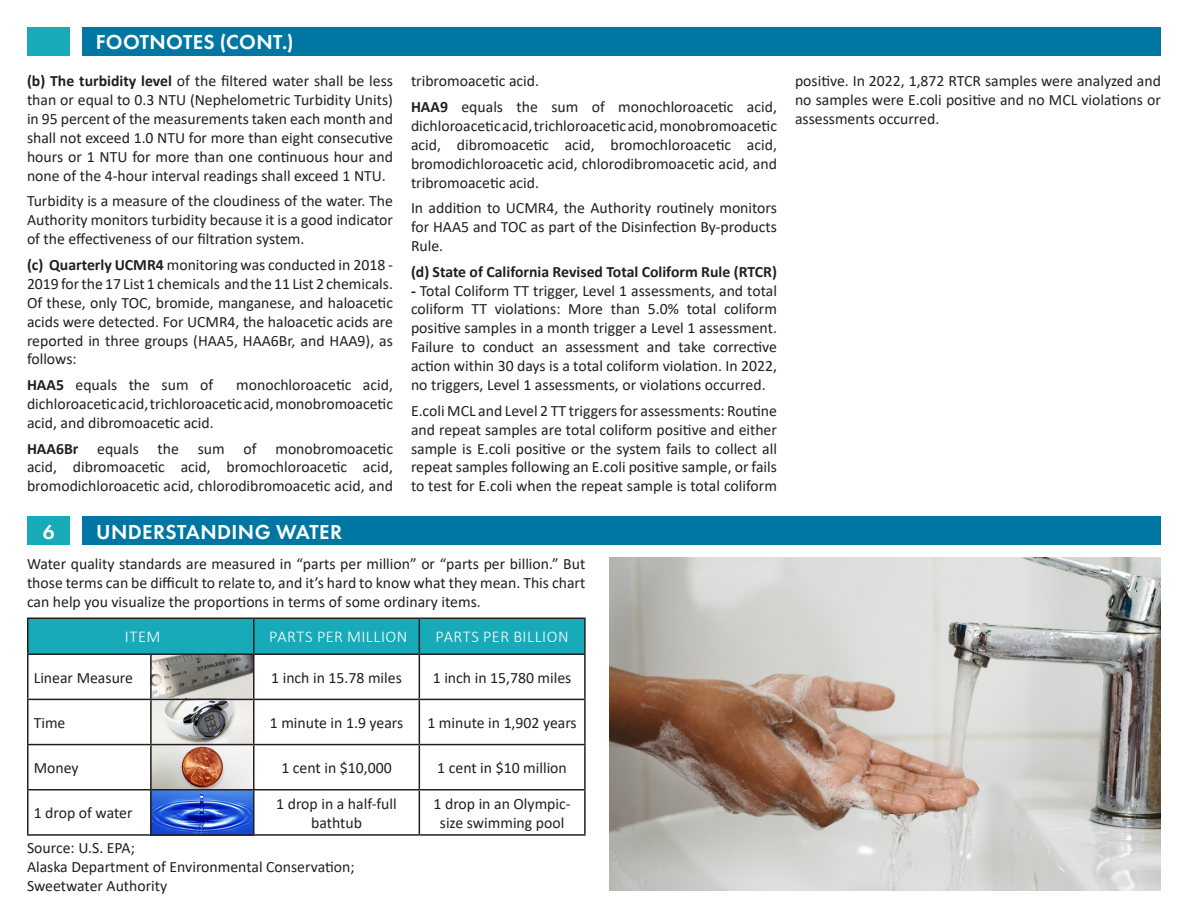
<style>
.page{position:relative;width:1188px;height:918px;background:#fff}
.page>*{position:absolute;margin:0;border:0;box-sizing:border-box;transform-origin:0 0}
.t1{font:600 21px "Futura PT";letter-spacing:.015em;color:#fff}
.t2{font:300 16.5px "Calibri";letter-spacing:.035em;color:#fff}
.Body_Text{font:15.75px/18.9px "Calibri";color:#231f20;text-align:justify}
.Body_Text-2{font:700 15.75px "Calibri";color:#231f20}
.s1{font-weight:700}
</style>
<div class="page">
<div style="left:82px;top:27px;width:1079px;height:29px;background:#0077a3"></div>
<div style="left:27px;top:27px;width:43px;height:29px;background:#17abba"></div>
<img style="left:152px;top:655px;width:101px;height:179px">
<div style="left:28px;top:619px;width:556px;height:34px;background:#17abba"></div>
<hr style="left:27px;top:618px;width:124px;height:1px;background:#231f20">
<hr style="left:27px;top:619px;width:1px;height:34px;background:#231f20">
<hr style="left:151px;top:618px;width:103px;height:1px;background:#231f20">
<hr style="left:254px;top:618px;width:165px;height:1px;background:#231f20">
<hr style="left:253px;top:619px;width:2px;height:34px;background:#231f20">
<hr style="left:419px;top:618px;width:167px;height:1px;background:#231f20">
<hr style="left:419px;top:619px;width:1px;height:34px;background:#231f20">
<hr style="left:584px;top:619px;width:2px;height:34px;background:#231f20">
<hr style="left:27px;top:653px;width:124px;height:2px;background:#231f20">
<hr style="left:27px;top:655px;width:1px;height:44px;background:#231f20">
<hr style="left:151px;top:653px;width:103px;height:2px;background:#231f20">
<hr style="left:150px;top:655px;width:2px;height:44px;background:#231f20">
<hr style="left:254px;top:653px;width:165px;height:2px;background:#231f20">
<hr style="left:253px;top:655px;width:2px;height:44px;background:#231f20">
<hr style="left:419px;top:653px;width:167px;height:2px;background:#231f20">
<hr style="left:419px;top:655px;width:1px;height:44px;background:#231f20">
<hr style="left:584px;top:655px;width:2px;height:44px;background:#231f20">
<hr style="left:27px;top:699px;width:124px;height:1px;background:#231f20">
<hr style="left:27px;top:700px;width:1px;height:44px;background:#231f20">
<hr style="left:151px;top:699px;width:103px;height:1px;background:#231f20">
<hr style="left:150px;top:700px;width:2px;height:44px;background:#231f20">
<hr style="left:254px;top:699px;width:165px;height:1px;background:#231f20">
<hr style="left:253px;top:700px;width:2px;height:44px;background:#231f20">
<hr style="left:419px;top:699px;width:167px;height:1px;background:#231f20">
<hr style="left:419px;top:700px;width:1px;height:44px;background:#231f20">
<hr style="left:584px;top:700px;width:2px;height:44px;background:#231f20">
<hr style="left:27px;top:744px;width:124px;height:1px;background:#231f20">
<hr style="left:27px;top:745px;width:1px;height:44px;background:#231f20">
<hr style="left:151px;top:744px;width:103px;height:1px;background:#231f20">
<hr style="left:150px;top:745px;width:2px;height:44px;background:#231f20">
<hr style="left:254px;top:744px;width:165px;height:1px;background:#231f20">
<hr style="left:253px;top:745px;width:2px;height:44px;background:#231f20">
<hr style="left:419px;top:744px;width:167px;height:1px;background:#231f20">
<hr style="left:419px;top:745px;width:1px;height:44px;background:#231f20">
<hr style="left:584px;top:745px;width:2px;height:44px;background:#231f20">
<hr style="left:27px;top:789px;width:124px;height:2px;background:#231f20">
<hr style="left:27px;top:791px;width:1px;height:43px;background:#231f20">
<hr style="left:151px;top:789px;width:103px;height:2px;background:#231f20">
<hr style="left:150px;top:791px;width:2px;height:43px;background:#231f20">
<hr style="left:254px;top:789px;width:165px;height:2px;background:#231f20">
<hr style="left:253px;top:791px;width:2px;height:43px;background:#231f20">
<hr style="left:419px;top:789px;width:167px;height:2px;background:#231f20">
<hr style="left:419px;top:791px;width:1px;height:43px;background:#231f20">
<hr style="left:584px;top:791px;width:2px;height:43px;background:#231f20">
<hr style="left:27px;top:834px;width:124px;height:2px;background:#231f20">
<hr style="left:151px;top:834px;width:103px;height:2px;background:#231f20">
<hr style="left:254px;top:834px;width:165px;height:2px;background:#231f20">
<hr style="left:419px;top:834px;width:167px;height:2px;background:#231f20">
<div style="left:83px;top:516px;width:1078px;height:29px;background:#0077a3"></div>
<div style="left:27px;top:516px;width:43px;height:29px;background:#17abba"></div>
<img style="left:609px;top:557px;width:552px;height:334px">
<p class="t1" style="left:96px;top:29px;width:199px">FOOTNOTES (CONT.)</p>
<p class="Body_Text" style="left:27px;top:71px;width:368px"><span class="s1">(b) The turbidity level</span> of the filtered water shall be less than or equal to 0.3 NTU (Nephelometric Turbidity Units) in 95 percent of the measurements taken each month and shall not exceed 1.0 NTU for more than eight consecutive hours or 1 NTU for more than one continuous hour and none of the 4-hour interval readings shall exceed 1 NTU.</p>
<p class="Body_Text" style="left:27px;top:191px;width:368px">Turbidity is a measure of the cloudiness of the water. The Authority monitors turbidity because it is a good indicator of the effectiveness of our filtration system.</p>
<p class="Body_Text" style="left:27px;top:255px;width:368px"><span class="s1">(c) Quarterly UCMR4</span> monitoring was conducted in 2018 - 2019 for the 17 List 1 chemicals and the 11 List 2 chemicals.<br>Of these, only TOC, bromide, manganese, and haloacetic acids were detected. For UCMR4, the haloacetic acids are reported in three groups (HAA5, HAA6Br, and HAA9), as follows:</p>
<p class="Body_Text" style="left:27px;top:375px;width:188px"><span class="s1">HAA5</span> equals the sum of</p>
<p class="Body_Text" style="left:27px;top:375px;width:368px;text-indent:209px">monochloroacetic acid, dichloroacetic acid, trichloroacetic acid, monobromoacetic acid, and dibromoacetic acid.</p>
<p class="Body_Text" style="left:27px;top:438px;width:368px"><span class="s1">HAA6Br</span> equals the sum of monobromoacetic acid, dibromoacetic acid, bromochloroacetic acid, bromodichloroacetic acid, chlorodibromoacetic acid, and</p>
<p class="t1" style="left:43px;top:519px;width:13px">6</p>
<p class="t1" style="left:96px;top:519px;width:247px">UNDERSTANDING WATER</p>
<p class="Body_Text" style="left:411px;top:71px;width:130px">tribromoacetic acid.</p>
<p class="Body_Text" style="left:411px;top:97px;width:368px"><span class="s1">HAA9</span> equals the sum of monochloroacetic acid, dichloroacetic acid, trichloroacetic acid, monobromoacetic acid, dibromoacetic acid, bromochloroacetic acid, bromodichloroacetic acid, chlorodibromoacetic acid, and tribromoacetic acid.</p>
<p class="Body_Text" style="left:411px;top:198px;width:368px">In addition to UCMR4, the Authority routinely monitors for HAA5 and TOC as part of the Disinfection By-products Rule.</p>
<p class="Body_Text-2" style="left:411px;top:260px;width:368px">(d) State of California Revised Total Coliform Rule (RTCR)</p>
<p class="Body_Text" style="left:411px;top:281px;width:368px"><span class="s1">-</span> Total Coliform TT trigger, Level 1 assessments, and total coliform TT violations: More than 5.0% total coliform positive samples in a month trigger a Level 1 assessment.<br>Failure to conduct an assessment and take corrective action within 30 days is a total coliform violation. In 2022, no triggers, Level 1 assessments, or violations occurred.</p>
<p class="Body_Text" style="left:411px;top:401px;width:368px">E.coli MCL and Level 2 TT triggers for assessments: Routine and repeat samples are total coliform positive and either sample is E.coli positive or the system fails to collect all repeat samples following an E.coli positive sample, or fails to test for E.coli when the repeat sample is total coliform</p>
<p class="Body_Text" style="left:27px;top:554px;width:560px">Water quality standards are measured in “parts per million” or “parts per billion.” But those terms can be difficult to relate to, and it’s hard to know what they mean. This chart can help you visualize the proportions in terms of some ordinary items.</p>
<p class="t2" style="left:125px;top:627px;width:37px">ITEM</p>
<p class="t2" style="left:269px;top:627px;width:140px">PARTS PER MILLION</p>
<p class="t2" style="left:436px;top:627px;width:135px">PARTS PER BILLION</p>
<p class="Body_Text" style="left:34px;top:668px;width:101px">Linear Measure</p>
<p class="Body_Text" style="left:271px;top:668px;width:132px">1 inch in 15.78 miles</p>
<p class="Body_Text" style="left:433px;top:668px;width:140px">1 inch in 15,780 miles</p>
<p class="Body_Text" style="left:34px;top:713px;width:33px">Time</p>
<p class="Body_Text" style="left:270px;top:713px;width:135px">1 minute in 1.9 years</p>
<p class="Body_Text" style="left:427px;top:713px;width:151px">1 minute in 1,902 years</p>
<p class="Body_Text" style="left:34px;top:758px;width:46px">Money</p>
<p class="Body_Text" style="left:281px;top:758px;width:112px">1 cent in $10,000</p>
<p class="Body_Text" style="left:437px;top:758px;width:131px">1 cent in $10 million</p>
<p class="Body_Text" style="left:34px;top:803px;width:100px">1 drop of water</p>
<p class="Body_Text" style="left:276px;top:794px;width:122px;text-align:center">1 drop in a half-full bathtub</p>
<p class="Body_Text" style="left:434px;top:794px;width:139px;text-align:center">1 drop in an Olympic&shy;size swimming pool</p>
<p class="Body_Text" style="left:27px;top:838px;width:109px">Source: U.S. EPA;</p>
<p class="Body_Text" style="left:27px;top:857px;width:329px">Alaska Department of Environmental Conservation;</p>
<p class="Body_Text" style="left:27px;top:876px;width:142px">Sweetwater Authority</p>
<p class="Body_Text" style="left:795px;top:71px;width:367px">positive. In 2022, 1,872 RTCR samples were analyzed and no samples were E.coli positive and no MCL violations or assessments occurred.</p>
</div>
